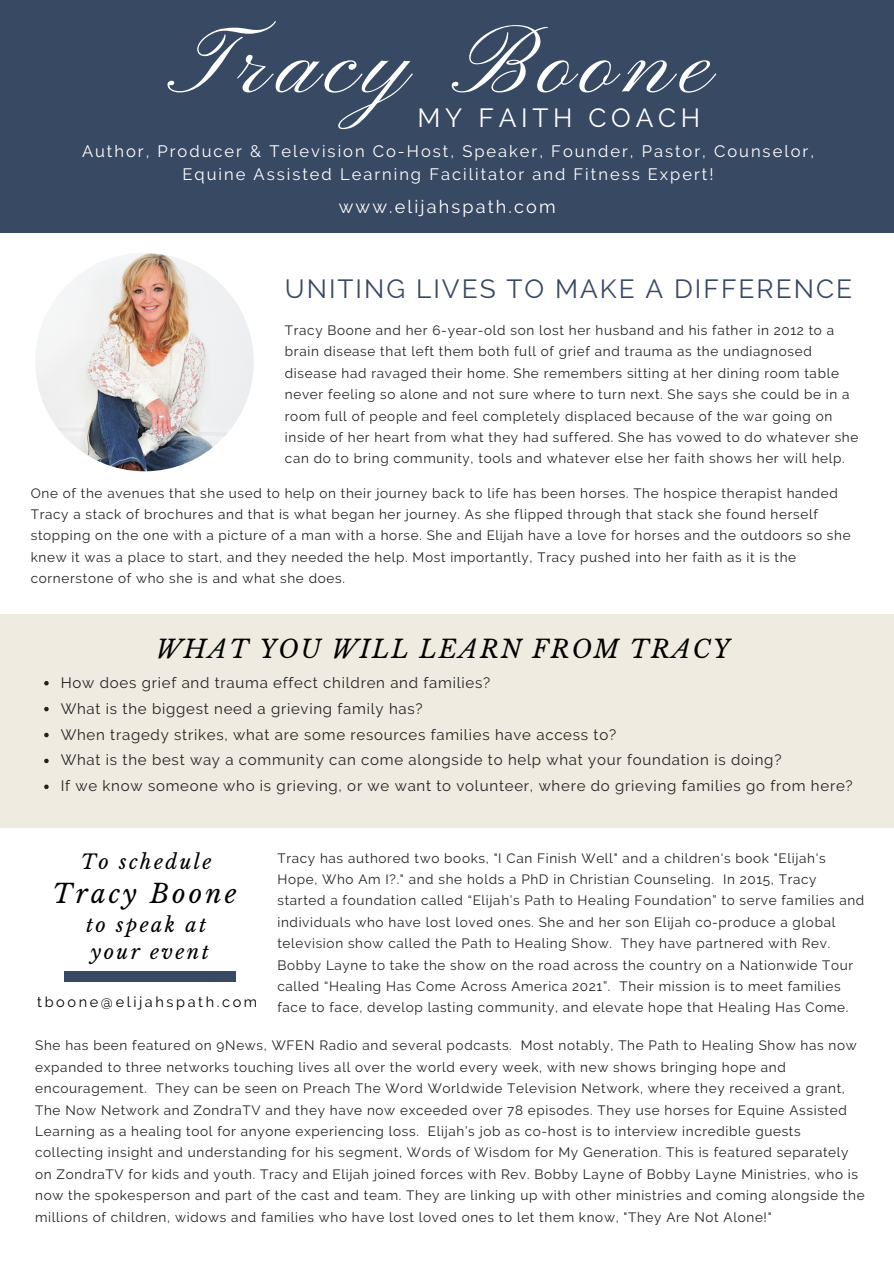
<style>
.page{position:relative;width:894px;height:1264px;background:#fff}
.page>*{position:absolute;margin:0;border:0;box-sizing:border-box;transform-origin:0 0}
.t1{font:95.7px "Pinyon Script";letter-spacing:.085em;color:#fff}
.t2{font:26.25px "Raleway";letter-spacing:.08em;color:#384964}
.t3{font:26.25px "Raleway";letter-spacing:.18em;color:#fff}
.t4{font:italic 25.8px "Libre Baskerville";letter-spacing:.12em;color:#000}
.t5{font:italic 24.75px "Libre Baskerville";letter-spacing:.08em;color:#000}
.t6{font:italic 19.8px "Libre Baskerville";letter-spacing:.12em;color:#000}
.t7{font:18px "Raleway";letter-spacing:.12em;color:#fff}
.t8{font:16.5px "Raleway";letter-spacing:.12em;color:#fff}
.t9{font:15px "Raleway";letter-spacing:.05em;color:#222}
.t10{font:14.55px "Raleway";letter-spacing:.18em;color:#000}
.t11{font:13.5px/21.5px "Raleway";letter-spacing:.05em;color:#222}
</style>
<div class="page">
<div style="left:0;top:0;width:893px;height:233px;background:#384964"></div>
<div style="left:0;top:614px;width:893px;height:213px;background:#f0ebe0"></div>
<div style="left:64px;top:971px;width:172px;height:10px;background:#384964"></div>
<img style="left:35px;top:253px;width:219px;height:218px;border-radius:50%">
<svg style="left:44px;top:681px;width:5px;height:4px"></svg>
<svg style="left:44px;top:707px;width:5px;height:4px"></svg>
<svg style="left:44px;top:732px;width:5px;height:5px"></svg>
<svg style="left:44px;top:758px;width:5px;height:5px"></svg>
<svg style="left:44px;top:784px;width:5px;height:5px"></svg>
<p class="t1" style="left:179px;top:10px;width:537px">Tracy Boone</p>
<p class="t8" style="left:82px;top:142px;width:733px">Author, Producer &amp; Television Co-Host, Speaker, Founder, Pastor, Counselor,</p>
<p class="t8" style="left:182px;top:164px;width:532px">Equine Assisted Learning Facilitator and Fitness Expert!</p>
<p class="t3" style="left:417px;top:102px;width:284px">MY FAITH COACH</p>
<p class="t7" style="left:338px;top:196px;width:218px">www.elijahspath.com</p>
<p class="t2" style="left:285px;top:273px;width:568px">UNITING LIVES TO MAKE A DIFFERENCE</p>
<p class="t11" style="left:285px;top:319px;width:575px">Tracy Boone and her 6-year-old son lost her husband and his father in 2012 to a brain disease that left them both full of grief and trauma as the undiagnosed disease had ravaged their home. She remembers sitting at her dining room table never feeling so alone and not sure where to turn next. She says she could be in a room full of people and feel completely displaced because of the war going on inside of her heart from what they had suffered. She has vowed to do whatever she can do to bring community, tools and whatever else her faith shows her will help.</p>
<p class="t11" style="left:31px;top:482px;width:821px">One of the avenues that she used to help on their journey back to life has been horses. The hospice therapist handed Tracy a stack of brochures and that is what began her journey. As she flipped through that stack she found herself stopping on the one with a picture of a man with a horse. She and Elijah have a love for horses and the outdoors so she knew it was a place to start, and they needed the help. Most importantly, Tracy pushed into her faith as it is the cornerstone of who she is and what she does.</p>
<p class="t5" style="left:156px;top:633px;width:575px">WHAT YOU WILL LEARN FROM TRACY</p>
<p class="t9" style="left:61px;top:673px;width:431px">How does grief and trauma effect children and families?</p>
<p class="t9" style="left:61px;top:699px;width:363px">What is the biggest need a grieving family has?</p>
<p class="t9" style="left:61px;top:725px;width:557px">When tragedy strikes, what are some resources families have access to?</p>
<p class="t9" style="left:61px;top:751px;width:722px">What is the best way a community can come alongside to help what your foundation is doing?</p>
<p class="t9" style="left:61px;top:777px;width:793px">If we know someone who is grieving, or we want to volunteer, where do grieving families go from here?</p>
<p class="t6" style="left:81px;top:850px;width:132px">To schedule</p>
<p class="t4" style="left:53px;top:878px;width:185px">Tracy Boone</p>
<p class="t6" style="left:86px;top:913px;width:122px">to speak at</p>
<p class="t6" style="left:91px;top:940px;width:119px">your event</p>
<p class="t10" style="left:37px;top:993px;width:221px">tboone@elijahspath.com</p>
<p class="t11" style="left:277px;top:847px;width:588px">Tracy has authored two books, "I Can Finish Well" and a children's book "Elijah's Hope, Who Am I?." and she holds a PhD in Christian Counseling. In 2015, Tracy started a foundation called “Elijah’s Path to Healing Foundation” to serve families and individuals who have lost loved ones. She and her son Elijah co-produce a global television show called the Path to Healing Show. They have partnered with Rev.<br>Bobby Layne to take the show on the road across the country on a Nationwide Tour called “Healing Has Come Across America 2021”. Their mission is to meet families face to face, develop lasting community, and elevate hope that Healing Has Come.</p>
<p class="t11" style="left:35px;top:1034px;width:830px">She has been featured on 9News, WFEN Radio and several podcasts. Most notably, The Path to Healing Show has now expanded to three networks touching lives all over the world every week, with new shows bringing hope and encouragement. They can be seen on Preach The Word Worldwide Television Network, where they received a grant, The Now Network and ZondraTV and they have now exceeded over 78 episodes. They use horses for Equine Assisted Learning as a healing tool for anyone experiencing loss. Elijah’s job as co-host is to interview incredible guests collecting insight and understanding for his segment, Words of Wisdom for My Generation. This is featured separately on ZondraTV for kids and youth. Tracy and Elijah joined forces with Rev. Bobby Layne of Bobby Layne Ministries, who is now the spokesperson and part of the cast and team. They are linking up with other ministries and coming alongside the millions of children, widows and families who have lost loved ones to let them know, "They Are Not Alone!"</p>
</div>
